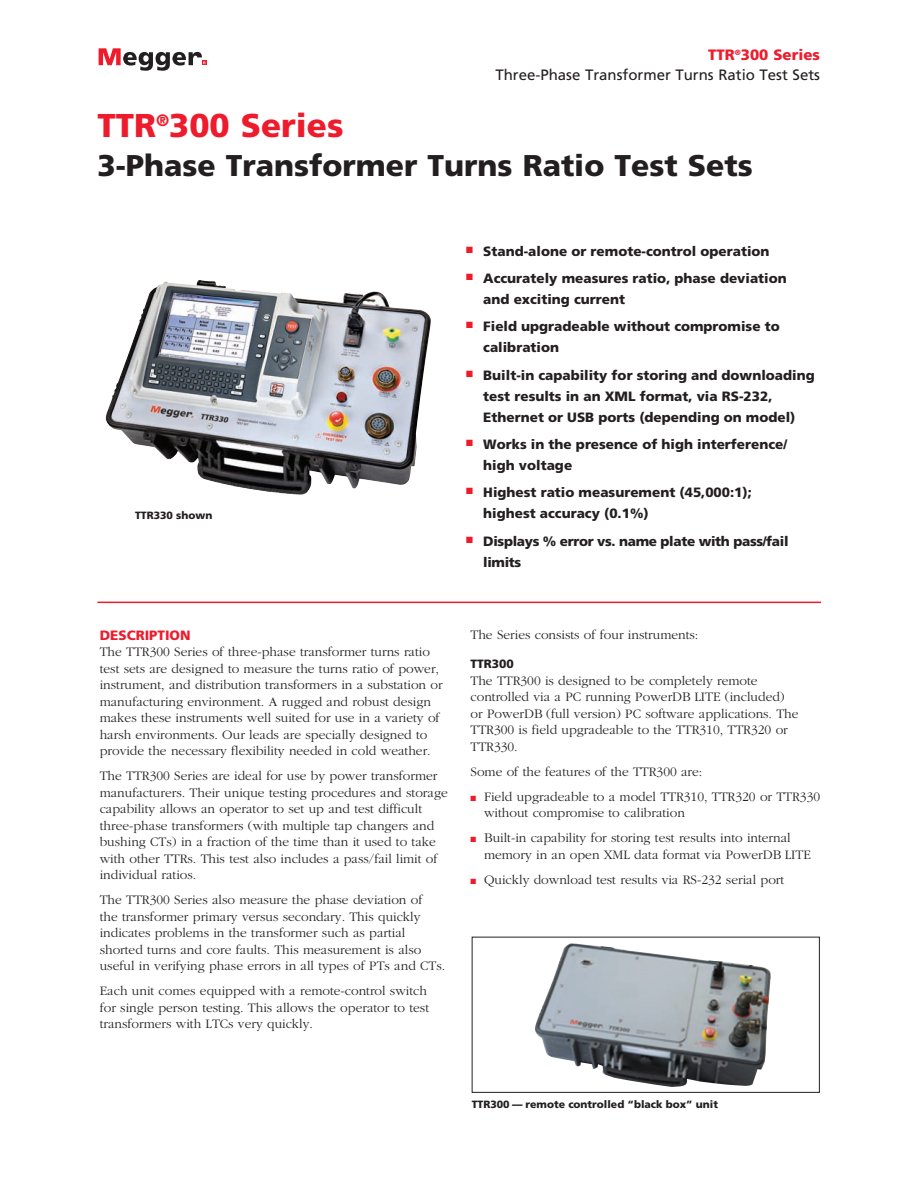
<style>
.page{position:relative;width:918px;height:1188px;background:#fff}
.page>*{position:absolute;margin:0;border:0;box-sizing:border-box;transform-origin:0 0}
._02a_large_product_n{font:900 33px "Frutiger";color:#ee1b2c}
._02b_large_product_d{font:900 30px "Frutiger";color:#231f20}
._01b_small_product_d{font:15px "Frutiger";color:#231f20}
._01b_small_product_d-2{font:900 15px "Frutiger";color:#ee1b2c}
._05a_body_copy{font:300 13.5px/16.5px "Garamond";color:#231f20}
._03a_main_bullets{font:900 13.5px/21px "Frutiger";color:#231f20}
._03b_body_bullets{font:300 13.5px/16.5px "Garamond";color:#231f20}
._03a_main_bullets-2{font:900 13.5px/21px "Frutiger";letter-spacing:-.025em;color:#231f20}
._04a_large_red_headi{font:900 13.5px "Frutiger";color:#ee1b2c}
._04d_small_black_hea{font:900 12px "Frutiger";color:#231f20}
._080_Photo_descripti{font:900 10.5px "Frutiger";color:#231f20}
.s1{color:#ee1b2c}
</style>
<div class="page">
<img style="left:106px;top:280px;width:325px;height:215px">
<svg style="left:99px;top:48px;width:108px;height:23px"></svg>
<hr style="left:97px;top:602px;width:724px;height:1px;background:#ee1b2c">
<img style="left:535px;top:943px;width:236px;height:144px">
<div style="left:472px;top:937px;width:348px;height:156px;border:1px solid #231f20"></div>
<p class="_01b_small_product_d-2" style="left:708px;top:46px;width:113px">TTR<sup>®</sup>300 Series</p>
<p class="_01b_small_product_d" style="left:495px;top:66px;width:326px">Three-Phase Transformer Turns Ratio Test Sets</p>
<p class="_02a_large_product_n" style="left:97px;top:105px;width:248px">TTR<sup>®</sup>300 Series</p>
<p class="_02b_large_product_d" style="left:97px;top:147px;width:657px">3-Phase Transformer Turns Ratio Test Sets</p>
<p class="_080_Photo_descripti" style="left:135px;top:509px;width:79px">TTR330 shown</p>
<p class="_03a_main_bullets" style="left:466px;top:240px;width:305px"><sup>■</sup> Stand-alone or remote-control operation</p>
<p class="_03a_main_bullets" style="left:483px;top:268px;width:305px;text-indent:-17px"><sup>■</sup> Accurately measures ratio, phase deviation and exciting current</p>
<p class="_03a_main_bullets" style="left:483px;top:316px;width:298px;text-indent:-17px"><sup>■</sup> Field upgradeable without compromise to calibration</p>
<p class="_03a_main_bullets" style="left:483px;top:364px;width:333px;text-indent:-17px"><sup>■</sup> Built-in capability for storing and downloading test results in an XML format, via RS-232,<br>Ethernet or USB ports (depending on model)</p>
<p class="_03a_main_bullets" style="left:483px;top:434px;width:305px;text-indent:-17px"><sup>■</sup> Works in the presence of high interference/ high voltage</p>
<p class="_03a_main_bullets" style="left:483px;top:482px;width:270px;text-indent:-17px"><sup>■</sup> Highest ratio measurement (45,000:1); highest accuracy (0.1%)</p>
<p class="_03a_main_bullets-2" style="left:483px;top:531px;width:307px;text-indent:-17px"><sup>■</sup> Displays % error vs. name plate with pass/fail limits</p>
<p class="_04a_large_red_headi" style="left:100px;top:627px;width:92px">DESCRIPTION</p>
<p class="_05a_body_copy" style="left:100px;top:644px;width:344px">The TTR300 Series of three-phase transformer turns ratio test sets are designed to measure the turns ratio of power, instrument, and distribution transformers in a substation or manufacturing environment. A rugged and robust design makes these instruments well suited for use in a variety of harsh environments. Our leads are specially designed to provide the necessary flexibility needed in cold weather.</p>
<p class="_05a_body_copy" style="left:100px;top:768px;width:350px">The TTR300 Series are ideal for use by power transformer manufacturers. Their unique testing procedures and storage capability allows an operator to set up and test difficult three-phase transformers (with multiple tap changers and bushing CTs) in a fraction of the time than it used to take with other TTRs. This test also includes a pass/fail limit of individual ratios.</p>
<p class="_05a_body_copy" style="left:100px;top:892px;width:347px">The TTR300 Series also measure the phase deviation of<br>the transformer primary versus secondary. This quickly indicates problems in the transformer such as partial shorted turns and core faults. This measurement is also useful in verifying phase errors in all types of PTs and CTs.</p>
<p class="_05a_body_copy" style="left:100px;top:983px;width:331px">Each unit comes equipped with a remote-control switch for single person testing. This allows the operator to test transformers with LTCs very quickly.</p>
<p class="_05a_body_copy" style="left:471px;top:627px;width:229px">The Series consists of four instruments:</p>
<p class="_04d_small_black_hea" style="left:471px;top:657px;width:45px">TTR300</p>
<p class="_05a_body_copy" style="left:471px;top:673px;width:330px">The TTR300 is designed to be completely remote controlled via a PC running PowerDB LITE (included) or PowerDB (full version) PC software applications. The TTR300 is field upgradeable to the TTR310, TTR320 or TTR330.</p>
<p class="_05a_body_copy" style="left:471px;top:764px;width:233px">Some of the features of the TTR300 are:</p>
<p class="_03b_body_bullets" style="left:484px;top:789px;width:338px;text-indent:-14px"><span class="s1">■</span> Field upgradeable to a model TTR310, TTR320 or TTR330 without compromise to calibration</p>
<p class="_03b_body_bullets" style="left:484px;top:830px;width:328px;text-indent:-14px"><span class="s1">■</span> Built-in capability for storing test results into internal memory in an open XML data format via PowerDB LITE</p>
<p class="_03b_body_bullets" style="left:471px;top:872px;width:315px"><span class="s1">■</span> Quickly download test results via RS-232 serial port</p>
<p class="_080_Photo_descripti" style="left:472px;top:1098px;width:248px">TTR300 — remote controlled “black box” unit</p>
</div>
